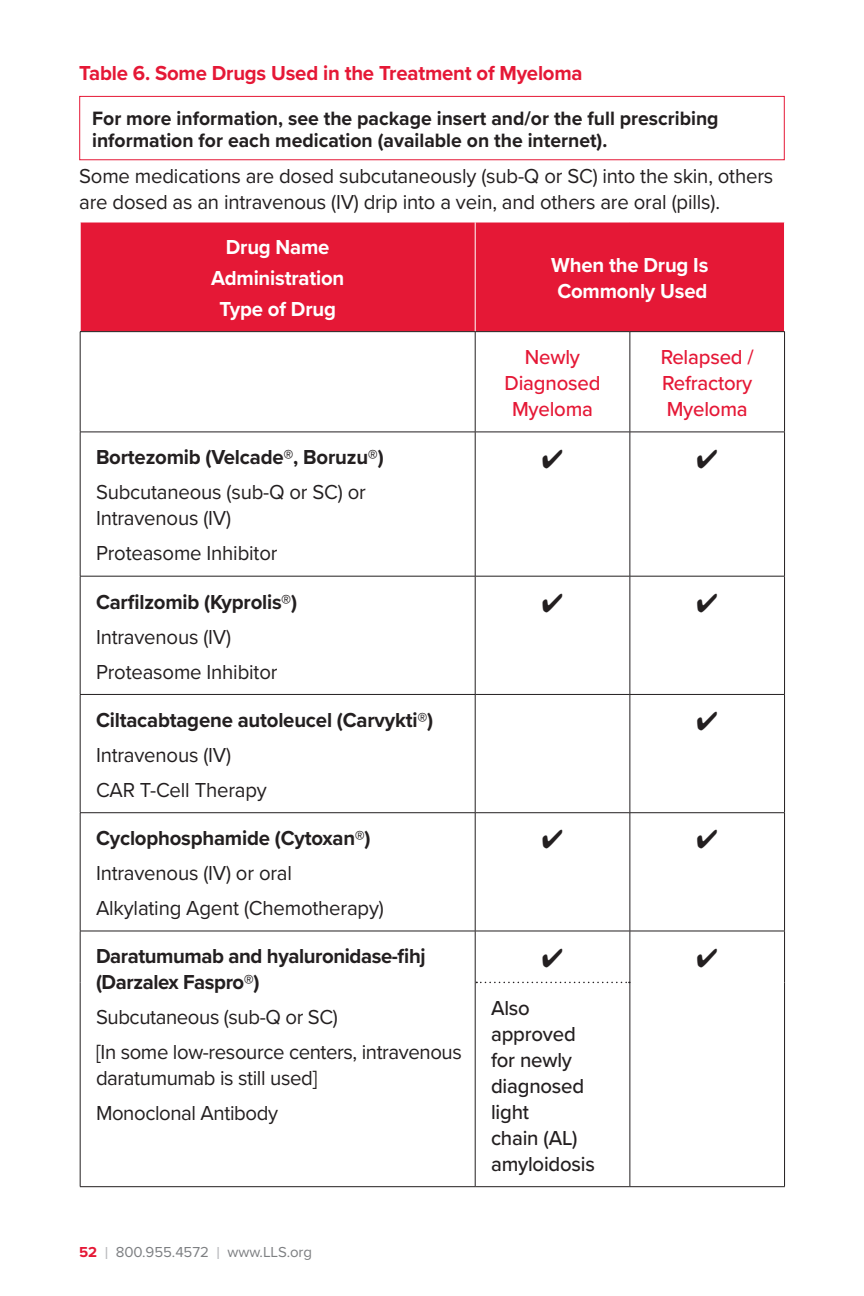
<style>
.page{position:relative;width:864px;height:1296px;background:#fff}
.page>*{position:absolute;margin:0;border:0;box-sizing:border-box;transform-origin:0 0}
.Body_text{font:21px/26px "Proxima Nova";letter-spacing:-.01em;color:#231f20}
.Body_text-2{font:700 21px/26px "Proxima Nova";letter-spacing:-.01em;color:#231f20}
.Body_text-3{font:700 21px/26px "Proxima Nova";letter-spacing:-.01em;color:#fff}
.Body_text-4{font:500 21px/26px "Proxima Nova";letter-spacing:-.01em;color:#231f20}
.Body_text-5{font:500 21px/26px "Proxima Nova";letter-spacing:-.01em;color:#e51836;text-align:center}
.Body_text-6{font:700 21px "Proxima Nova";letter-spacing:-.01em;color:#e51836}
.Body_text-7{font:700 20px/22px "Proxima Nova";color:#231f20}
.t1{font:15px "Proxima Nova";letter-spacing:-.005em;color:#7d7f82}
.s1{font-weight:700;color:#e51836}
.s2{font-size:18px;color:#babbbe}
</style>
<div class="page">
<div style="left:79px;top:96px;width:706px;height:64px;border:1px solid #e51836"></div>
<div style="left:81px;top:223px;width:703px;height:108px;background:#e51836"></div>
<svg style="left:81px;top:332px;width:549px;height:480px"></svg>
<hr style="left:475px;top:576px;width:1px;height:118px;background:#231f20">
<hr style="left:475px;top:695px;width:1px;height:117px;background:#231f20">
<hr style="left:80px;top:813px;width:1px;height:118px;background:#231f20">
<hr style="left:475px;top:813px;width:1px;height:118px;background:#231f20">
<hr style="left:80px;top:931px;width:395px;height:1px;background:#231f20">
<hr style="left:475px;top:222px;width:1px;height:109px;background:#fff">
<hr style="left:630px;top:331px;width:155px;height:1px;background:#231f20">
<hr style="left:784px;top:332px;width:1px;height:100px;background:#231f20">
<hr style="left:630px;top:432px;width:155px;height:1px;background:#231f20">
<hr style="left:784px;top:432px;width:1px;height:144px;background:#231f20">
<hr style="left:80px;top:576px;width:1px;height:118px;background:#231f20">
<hr style="left:630px;top:576px;width:155px;height:1px;background:#231f20">
<hr style="left:630px;top:576px;width:1px;height:118px;background:#231f20">
<hr style="left:784px;top:576px;width:1px;height:118px;background:#231f20">
<hr style="left:80px;top:694px;width:395px;height:1px;background:#231f20">
<hr style="left:80px;top:695px;width:1px;height:117px;background:#231f20">
<hr style="left:475px;top:694px;width:155px;height:1px;background:#231f20">
<hr style="left:630px;top:694px;width:155px;height:1px;background:#231f20">
<hr style="left:630px;top:695px;width:1px;height:117px;background:#231f20">
<hr style="left:784px;top:695px;width:1px;height:117px;background:#231f20">
<hr style="left:80px;top:812px;width:395px;height:1px;background:#231f20">
<hr style="left:475px;top:812px;width:155px;height:1px;background:#231f20">
<hr style="left:630px;top:812px;width:155px;height:1px;background:#231f20">
<hr style="left:630px;top:813px;width:1px;height:118px;background:#231f20">
<hr style="left:784px;top:813px;width:1px;height:118px;background:#231f20">
<hr style="left:80px;top:931px;width:1px;height:51px;background:#231f20">
<hr style="left:630px;top:931px;width:155px;height:1px;background:#231f20">
<hr style="left:784px;top:931px;width:1px;height:51px;background:#231f20">
<hr style="left:80px;top:982px;width:1px;height:204px;background:#231f20">
<hr style="left:475px;top:982px;width:1px;height:204px;background:#231f20">
<hr style="left:630px;top:982px;width:1px;height:204px;background:#231f20">
<hr style="left:784px;top:982px;width:1px;height:204px;background:#231f20">
<hr style="left:80px;top:1186px;width:395px;height:1px;background:#231f20">
<hr style="left:475px;top:1186px;width:155px;height:1px;background:#231f20">
<hr style="left:630px;top:1186px;width:155px;height:1px;background:#231f20">
<hr style="left:80px;top:331px;width:395px;height:1px;background:#231f20">
<hr style="left:80px;top:332px;width:1px;height:100px;background:#231f20">
<hr style="left:475px;top:331px;width:155px;height:1px;background:#231f20">
<hr style="left:475px;top:332px;width:1px;height:100px;background:#231f20">
<hr style="left:630px;top:332px;width:1px;height:100px;background:#231f20">
<hr style="left:80px;top:432px;width:395px;height:1px;background:#231f20">
<hr style="left:80px;top:432px;width:1px;height:144px;background:#231f20">
<hr style="left:475px;top:432px;width:155px;height:1px;background:#231f20">
<hr style="left:475px;top:432px;width:1px;height:144px;background:#231f20">
<hr style="left:630px;top:432px;width:1px;height:144px;background:#231f20">
<hr style="left:80px;top:576px;width:395px;height:1px;background:#231f20">
<hr style="left:475px;top:576px;width:155px;height:1px;background:#231f20">
<hr style="left:475px;top:931px;width:155px;height:1px;background:#231f20">
<hr style="left:475px;top:931px;width:1px;height:51px;background:#231f20">
<hr style="left:630px;top:931px;width:1px;height:51px;background:#231f20">
<svg style="left:476px;top:982px;width:154px;height:1px"></svg>
<svg style="left:543px;top:449px;width:19px;height:19px"></svg>
<svg style="left:543px;top:593px;width:19px;height:19px"></svg>
<p class="Body_text-6" style="left:79px;top:57px;width:505px">Table 6. Some Drugs Used in the Treatment of Myeloma</p>
<p class="Body_text-7" style="left:92px;top:106px;width:628px">For more information, see the package insert and/or the full prescribing information for each medication (available on the internet).</p>
<p class="Body_text" style="left:79px;top:162px;width:696px">Some medications are dosed subcutaneously (sub-Q or SC) into the skin, others are dosed as an intravenous (IV) drip into a vein, and others are oral (pills).</p>
<p class="Body_text-3" style="left:226px;top:234px;width:105px">Drug Name</p>
<p class="Body_text-3" style="left:211px;top:265px;width:135px">Administration</p>
<p class="Body_text-3" style="left:219px;top:295px;width:118px">Type of Drug</p>
<p class="Body_text-3" style="left:551px;top:252px;width:159px">When the Drug Is<br>Commonly Used</p>
<p class="Body_text-2" style="left:96px;top:444px;width:289px">Bortezomib (Velcade®, Boruzu®)</p>
<p class="Body_text" style="left:96px;top:478px;width:271px">Subcutaneous (sub-Q or SC) or<br>Intravenous (IV)</p>
<p class="Body_text" style="left:96px;top:539px;width:183px">Proteasome Inhibitor</p>
<p class="Body_text-2" style="left:96px;top:588px;width:203px">Carfilzomib (Kyprolis®)</p>
<p class="Body_text" style="left:96px;top:623px;width:137px">Intravenous (IV)</p>
<p class="Body_text" style="left:96px;top:658px;width:183px">Proteasome Inhibitor</p>
<p class="Body_text-2" style="left:96px;top:706px;width:339px">Ciltacabtagene autoleucel (Carvykti®)</p>
<p class="Body_text" style="left:96px;top:741px;width:137px">Intravenous (IV)</p>
<p class="Body_text" style="left:96px;top:776px;width:172px">CAR T-Cell Therapy</p>
<p class="Body_text-2" style="left:96px;top:825px;width:276px">Cyclophosphamide (Cytoxan®)</p>
<p class="Body_text" style="left:96px;top:859px;width:198px">Intravenous (IV) or oral</p>
<p class="Body_text" style="left:96px;top:894px;width:289px">Alkylating Agent (Chemotherapy)</p>
<p class="Body_text-2" style="left:96px;top:943px;width:331px">Daratumumab and hyaluronidase-fihj (Darzalex Faspro®)</p>
<p class="Body_text" style="left:96px;top:1004px;width:243px">Subcutaneous (sub-Q or SC)</p>
<p class="Body_text" style="left:96px;top:1039px;width:367px">[In some low-resource centers, intravenous daratumumab is still used]</p>
<p class="Body_text" style="left:96px;top:1100px;width:184px">Monoclonal Antibody</p>
<p class="t1" style="left:79px;top:1241px;width:234px"><span class="s1">52</span> <span class="s2">I</span> 800.955.4572 <span class="s2">I</span> www.LLS.org</p>
<p class="Body_text-5" style="left:505px;top:343px;width:97px">Newly<br>Diagnosed<br>Myeloma</p>
<p class="Body_text-5" style="left:661px;top:343px;width:95px;text-align:justify">Relapsed / Refractory Myeloma</p>
<p class="Body_text-4" style="left:491px;top:994px;width:106px">Also approved for newly diagnosed light<br>chain (AL) amyloidosis</p>
</div>
